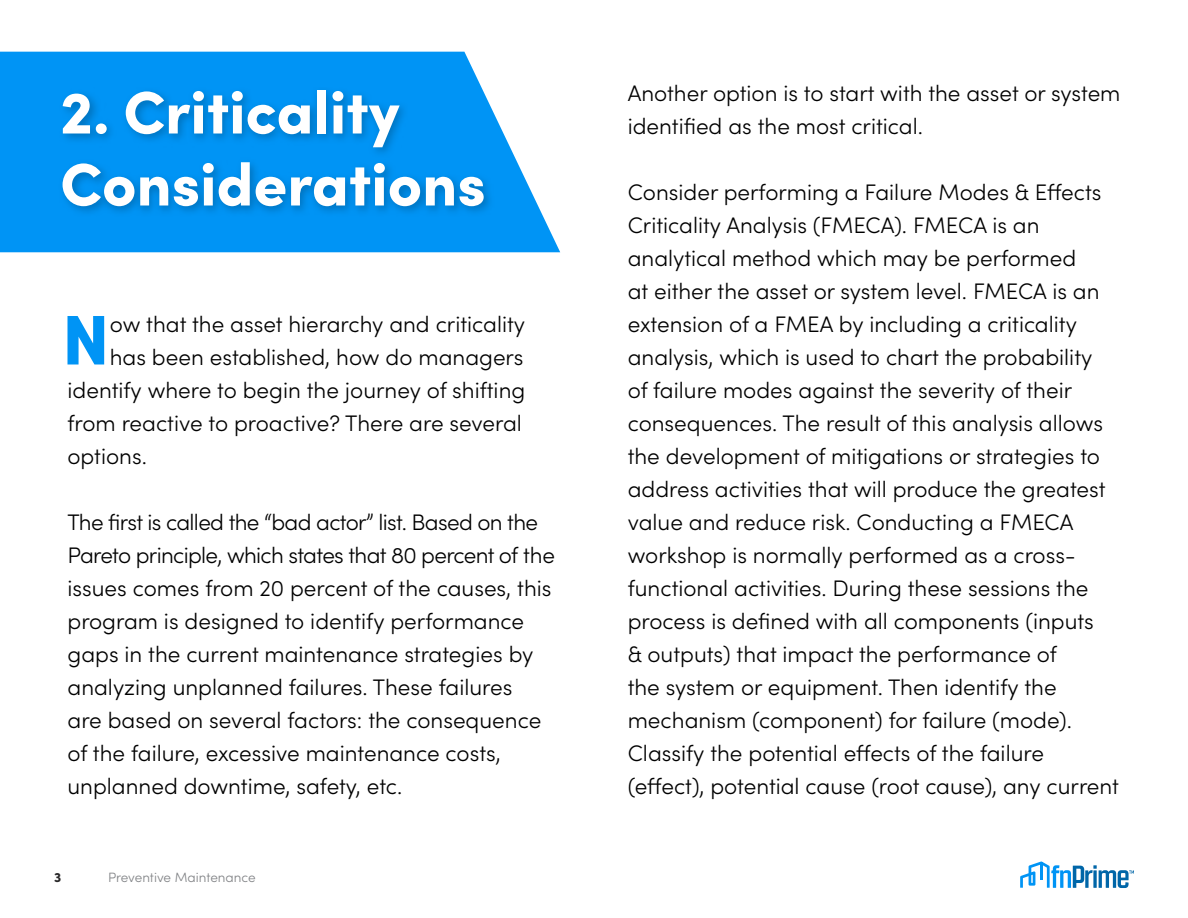
<style>
.page{position:relative;width:1188px;height:918px;background:#fff}
.page>*{position:absolute;margin:0;border:0;box-sizing:border-box;transform-origin:0 0}
.t1{font:900 70.35px "Sofia Pro";color:#0094f5}
.t2{font:900 60px/72px "Sofia Pro";color:#fff}
.t3{font:300 22.5px/33px "Sofia Pro";color:#000}
.t4{font:300 13.5px "Sofia Pro";letter-spacing:-.005em;color:#808285}
.t5{font:900 13.5px "Sofia Pro";color:#292829}
</style>
<div class="page">
<svg style="left:1020px;top:861px;width:114px;height:27px"></svg>
<svg style="left:0;top:52px;width:560px;height:200px;fill:#0094f5"></svg>
<div style="left:58px;top:86px;width:437px;height:131px;background:#0066a8;opacity:.75"></div>
<h2 class="t2" style="left:60px;top:71px;width:427px">2. Criticality<br>Considerations</h2>
<p class="t3" style="left:628px;top:75px;width:494px">Another option is to start with the asset or system identified as the most critical.</p>
<p class="t3" style="left:628px;top:174px;width:493px">Consider performing a Failure Modes &amp; Effects Criticality Analysis (FMECA). FMECA is an analytical method which may be performed<br>at either the asset or system level. FMECA is an extension of a FMEA by including a criticality analysis, which is used to chart the probability<br>of failure modes against the severity of their consequences. The result of this analysis allows the development of mitigations or strategies to address activities that will produce the greatest value and reduce risk. Conducting a FMECA workshop is normally performed as a cross&shy;functional activities. During these sessions the process is defined with all components (inputs<br>&amp; outputs) that impact the performance of<br>the system or equipment. Then identify the mechanism (component) for failure (mode).<br>Classify the potential effects of the failure (effect), potential cause (root cause), any current</p>
<h1 class="t1" style="left:62px;top:285px;width:49px">N</h1>
<p class="t3" style="left:110px;top:306px;width:417px">ow that the asset hierarchy and criticality</p>
<p class="t3" style="left:110px;top:339px;width:415px">has been established, how do managers</p>
<p class="t3" style="left:67px;top:372px;width:459px">identify where to begin the journey of shifting</p>
<p class="t3" style="left:67px;top:405px;width:456px">from reactive to proactive? There are several</p>
<p class="t3" style="left:67px;top:438px;width:81px">options.</p>
<p class="t3" style="left:67px;top:504px;width:489px">The first is called the “bad actor” list. Based on the Pareto principle, which states that 80 percent of the issues comes from 20 percent of the causes, this program is designed to identify performance gaps in the current maintenance strategies by analyzing unplanned failures. These failures<br>are based on several factors: the consequence of the failure, excessive maintenance costs, unplanned downtime, safety, etc.</p>
<p class="t5" style="left:54px;top:867px;width:9px">3</p>
<p class="t4" style="left:108px;top:868px;width:149px">Preventive Maintenance</p>
</div>
